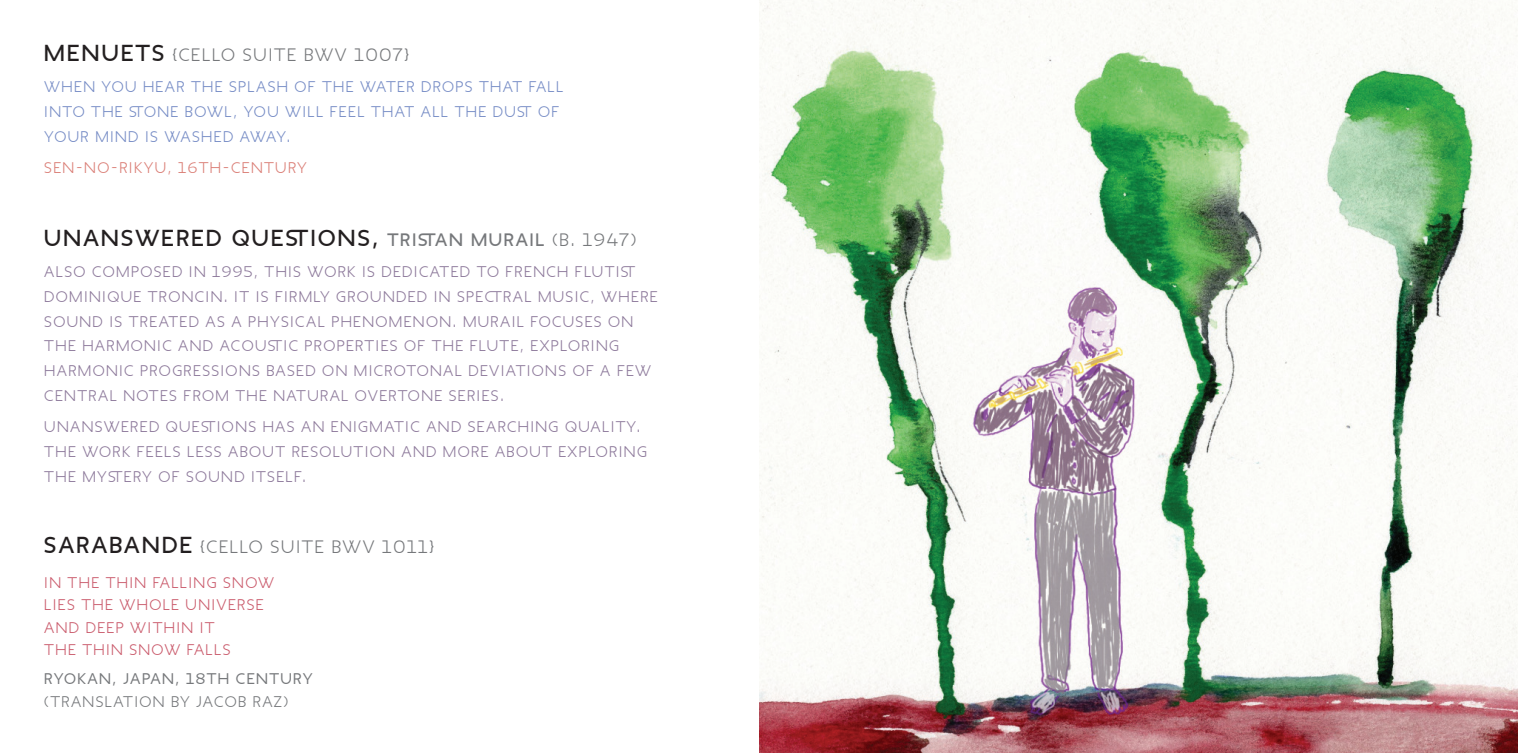
<style>
.page{position:relative;width:1518px;height:753px;background:#fff}
.page>*{position:absolute;margin:0;border:0;box-sizing:border-box;transform-origin:0 0}
.t1{font:500 20.25px "Irma";letter-spacing:.15em;color:#231f20}
.t2{font:300 15.75px "Irma";letter-spacing:.15em;color:#76787b}
.t3{font:300 13.5px/24.8px "Irma";letter-spacing:.15em;color:#8c789a}
.t4{font:300 13.5px/24.8px "Irma";letter-spacing:.15em;color:#758bc5}
.t5{font:300 13.5px "Irma";letter-spacing:.15em;color:#ca5b6c}
.t6{font:300 13.5px "Irma";letter-spacing:.15em;color:#da7d75}
.t7{font:13.5px "Irma";letter-spacing:.15em;color:#76787b}
.t8{font:300 13.5px "Irma";letter-spacing:.15em;color:#76787b}
.s1{font-weight:500;font-size:20.25px;color:#231f20}
.s2{font-size:15.75px;color:#76787b}
.s3{font-weight:300;font-size:15.75px;color:#76787b}
</style>
<div class="page">
<img style="left:759px;top:0;width:759px;height:753px">
<p class="t2" style="left:45px;top:44px;width:365px"><span class="s1">MENUETS</span> {CELLO SUITE BWV 1007}</p>
<p class="t4" style="left:45px;top:74px;width:520px">WHEN YOU HEAR THE SPLASH OF THE WATER DROPS THAT FALL<br>INTO THE STONE BOWL, YOU WILL FEEL THAT ALL THE DUST OF<br>YOUR MIND IS WASHED AWAY.</p>
<p class="t6" style="left:45px;top:158px;width:263px">SEN-NO-RIKYU, 16TH-CENTURY</p>
<p class="t1" style="left:45px;top:224px;width:593px">UNANSWERED QUESTIONS, <span class="s2">TRISTAN MURAIL</span> <span class="s3">(B. 1947)</span></p>
<p class="t3" style="left:45px;top:259px;width:614px">ALSO COMPOSED IN 1995, THIS WORK IS DEDICATED TO FRENCH FLUTIST DOMINIQUE TRONCIN. IT IS FIRMLY GROUNDED IN SPECTRAL MUSIC, WHERE SOUND IS TREATED AS A PHYSICAL PHENOMENON. MURAIL FOCUSES ON THE HARMONIC AND ACOUSTIC PROPERTIES OF THE FLUTE, EXPLORING HARMONIC PROGRESSIONS BASED ON MICROTONAL DEVIATIONS OF A FEW CENTRAL NOTES FROM THE NATURAL OVERTONE SERIES.</p>
<p class="t3" style="left:45px;top:414px;width:603px">UNANSWERED QUESTIONS HAS AN ENIGMATIC AND SEARCHING QUALITY.<br>THE WORK FEELS LESS ABOUT RESOLUTION AND MORE ABOUT EXPLORING<br>THE MYSTERY OF SOUND ITSELF.</p>
<p class="t2" style="left:45px;top:536px;width:390px"><span class="s1">SARABANDE</span> {CELLO SUITE BWV 1011}</p>
<p class="t5" style="left:45px;top:573px;width:231px">IN THE THIN FALLING SNOW</p>
<p class="t5" style="left:45px;top:596px;width:220px">LIES THE WHOLE UNIVERSE</p>
<p class="t5" style="left:45px;top:618px;width:171px">AND DEEP WITHIN IT</p>
<p class="t5" style="left:45px;top:641px;width:187px">THE THIN SNOW FALLS</p>
<p class="t7" style="left:45px;top:670px;width:269px">RYOKAN, JAPAN, 18TH CENTURY</p>
<p class="t8" style="left:45px;top:692px;width:245px">(TRANSLATION BY JACOB RAZ)</p>
</div>
